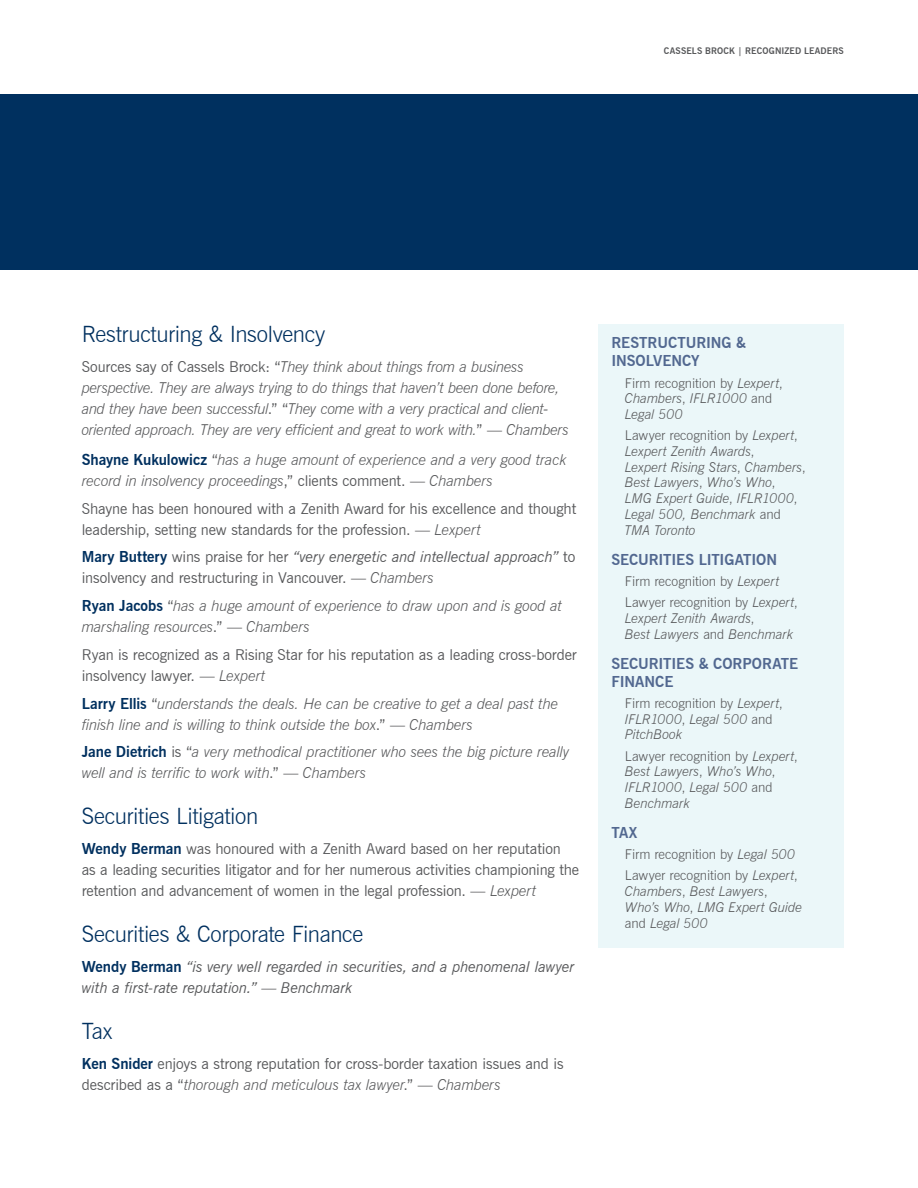
<style>
.page{position:relative;width:918px;height:1188px;background:#fff}
.page>*{position:absolute;margin:0;border:0;box-sizing:border-box;transform-origin:0 0}
.Subheading-1{font:300 22.5px "News Gothic BT";letter-spacing:-.015em;color:#00305f}
.Publication_Quotes{font:italic 300 15px/21px "News Gothic BT";letter-spacing:-.015em;color:#58595b}
.Publication_Quotes-2{font:15px/21px "News Gothic BT";letter-spacing:-.005em;color:#58595b}
.Publication_Quotes-3{font:italic 15px/21px "News Gothic BT";letter-spacing:-.015em;color:#58595b}
.t1{font:700 15px/18px "News Gothic BT";letter-spacing:-.005em;color:#526890}
.t2{font:italic 300 13.5px/15.8px "News Gothic BT";letter-spacing:-.005em;color:#58595b}
.t3{font:300 13.5px/21.1px "News Gothic BT";color:#58595b}
.t4{font:700 9px "News Gothic BT";letter-spacing:.015em;color:#58595b}
.s1{font-weight:400;font-style:normal}
.s2{font-weight:700;font-style:normal;color:#00305f}
.s3{font-weight:300;font-style:italic}
.s4{font-weight:700;color:#00305f}
.s5{font-style:italic}
.s6{font-style:normal}
</style>
<div class="page">
<div style="left:0;top:94px;width:918px;height:176px;background:#00305f"></div>
<div style="left:598px;top:324px;width:246px;height:623px;background:#ebf7f9"></div>
<p class="t4" style="left:664px;top:45px;width:181px">CASSELS BROCK | RECOGNIZED LEADERS</p>
<p class="Subheading-1" style="left:82px;top:320px;width:245px">Restructuring &amp; Insolvency</p>
<p class="Publication_Quotes" style="left:82px;top:356px;width:489px"><span class="s1">Sources say of Cassels Brock: “</span>They think about things from a business perspective. They are always trying to do things that haven’t been done before, and they have been successful<span class="s1">.” “</span>They come with a very practical and client&shy;oriented approach. They are very efficient and great to work with.<span class="s1">” —</span> Chambers</p>
<p class="Publication_Quotes" style="left:82px;top:449px;width:487px"><span class="s2">Shayne Kukulowicz</span> <span class="s1">“</span>has a huge amount of experience and a very good track record in insolvency proceedings<span class="s1">,” clients comment. —</span> Chambers</p>
<p class="Publication_Quotes-2" style="left:82px;top:498px;width:496px">Shayne has been honoured with a Zenith Award for his excellence and thought leadership, setting new standards for the profession. — <span class="s3">Lexpert</span></p>
<p class="Publication_Quotes-2" style="left:82px;top:546px;width:495px"><span class="s4">Mary Buttery</span> wins praise for her <span class="s5">“very energetic and intellectual approach”</span> to insolvency and restructuring in Vancouver. — <span class="s3">Chambers</span></p>
<p class="Publication_Quotes" style="left:82px;top:595px;width:482px"><span class="s2">Ryan Jacobs</span> <span class="s1">“</span>has a huge amount of experience to draw upon and is good at marshaling resources<span class="s1">.” —</span> Chambers</p>
<p class="Publication_Quotes-2" style="left:82px;top:644px;width:497px">Ryan is recognized as a Rising Star for his reputation as a leading cross-border insolvency lawyer. — <span class="s3">Lexpert</span></p>
<p class="Publication_Quotes" style="left:82px;top:693px;width:478px"><span class="s2">Larry Ellis</span> <span class="s1">“</span>understands the deals. He can be creative to get a deal past the finish line and is willing to think outside the box<span class="s1">.” —</span> Chambers</p>
<p class="Publication_Quotes" style="left:82px;top:741px;width:489px"><span class="s2">Jane Dietrich</span> <span class="s1">is “</span>a very methodical practitioner who sees the big picture really well and is terrific to work with<span class="s1">.” —</span> Chambers</p>
<p class="Subheading-1" style="left:82px;top:803px;width:178px">Securities Litigation</p>
<p class="Publication_Quotes-2" style="left:82px;top:838px;width:499px"><span class="s4">Wendy Berman</span> was honoured with a Zenith Award based on her reputation<br>as a leading securities litigator and for her numerous activities championing the retention and advancement of women in the legal profession. — <span class="s3">Lexpert</span></p>
<p class="Subheading-1" style="left:82px;top:920px;width:283px">Securities &amp; Corporate Finance</p>
<p class="Publication_Quotes-3" style="left:82px;top:956px;width:494px"><span class="s2">Wendy Berman</span> “is very well regarded in securities, and a phenomenal lawyer with a first-rate reputation.” — Benchmark</p>
<p class="Subheading-1" style="left:82px;top:1017px;width:32px">Tax</p>
<p class="Publication_Quotes-2" style="left:82px;top:1053px;width:483px"><span class="s4">Ken Snider</span> enjoys a strong reputation for cross-border taxation issues and is described as a “<span class="s3">thorough and meticulous tax lawyer</span>.” — <span class="s3">Chambers</span></p>
<p class="t1" style="left:611px;top:334px;width:136px">RESTRUCTURING &amp;<br>INSOLVENCY</p>
<p class="t2" style="left:625px;top:375px;width:159px"><span class="s6">Firm recognition by</span> Lexpert<span class="s6">,<br></span>Chambers<span class="s6">,</span> IFLR1000 <span class="s6">and<br></span>Legal 500</p>
<p class="t2" style="left:625px;top:427px;width:182px"><span class="s6">Lawyer recognition by</span> Lexpert<span class="s6">,<br></span>Lexpert Zenith Awards<span class="s6">,<br></span>Lexpert Rising Stars<span class="s6">,</span> Chambers<span class="s6">,<br></span>Best Lawyers<span class="s6">,</span> Who’s Who<span class="s6">,<br></span>LMG Expert Guide<span class="s6">,</span> IFLR1000<span class="s6">,<br></span>Legal 500, Benchmark <span class="s6">and<br></span>TMA Toronto</p>
<p class="t1" style="left:611px;top:550px;width:167px">SECURITIES LITIGATION</p>
<p class="t3" style="left:625px;top:571px;width:175px">Firm recognition by <span class="s5">Lexpert<br></span>Lawyer recognition by <span class="s5">Lexpert</span>,</p>
<p class="t2" style="left:625px;top:610px;width:170px">Lexpert Zenith Awards<span class="s6">,<br></span>Best Lawyers <span class="s6">and</span> Benchmark</p>
<p class="t1" style="left:611px;top:654px;width:188px">SECURITIES &amp; CORPORATE<br>FINANCE</p>
<p class="t2" style="left:625px;top:695px;width:159px"><span class="s6">Firm recognition by</span> Lexpert<span class="s6">,<br></span>IFLR1000<span class="s6">,</span> Legal 500 <span class="s6">and<br></span>PitchBook</p>
<p class="t2" style="left:625px;top:748px;width:175px"><span class="s6">Lawyer recognition by</span> Lexpert<span class="s6">,<br></span>Best Lawyers<span class="s6">,</span> Who’s Who<span class="s6">,<br></span>IFLR1000<span class="s6">,</span> Legal 500 <span class="s6">and<br></span>Benchmark</p>
<p class="t1" style="left:611px;top:824px;width:27px">TAX</p>
<p class="t3" style="left:625px;top:844px;width:175px">Firm recognition by <span class="s5">Legal 500<br></span>Lawyer recognition by <span class="s5">Lexpert</span>,</p>
<p class="t2" style="left:625px;top:883px;width:179px">Chambers<span class="s6">,</span> Best Lawyers<span class="s6">,<br></span>Who’s Who<span class="s6">,</span> LMG Expert Guide <span class="s6">and</span> Legal 500</p>
</div>
